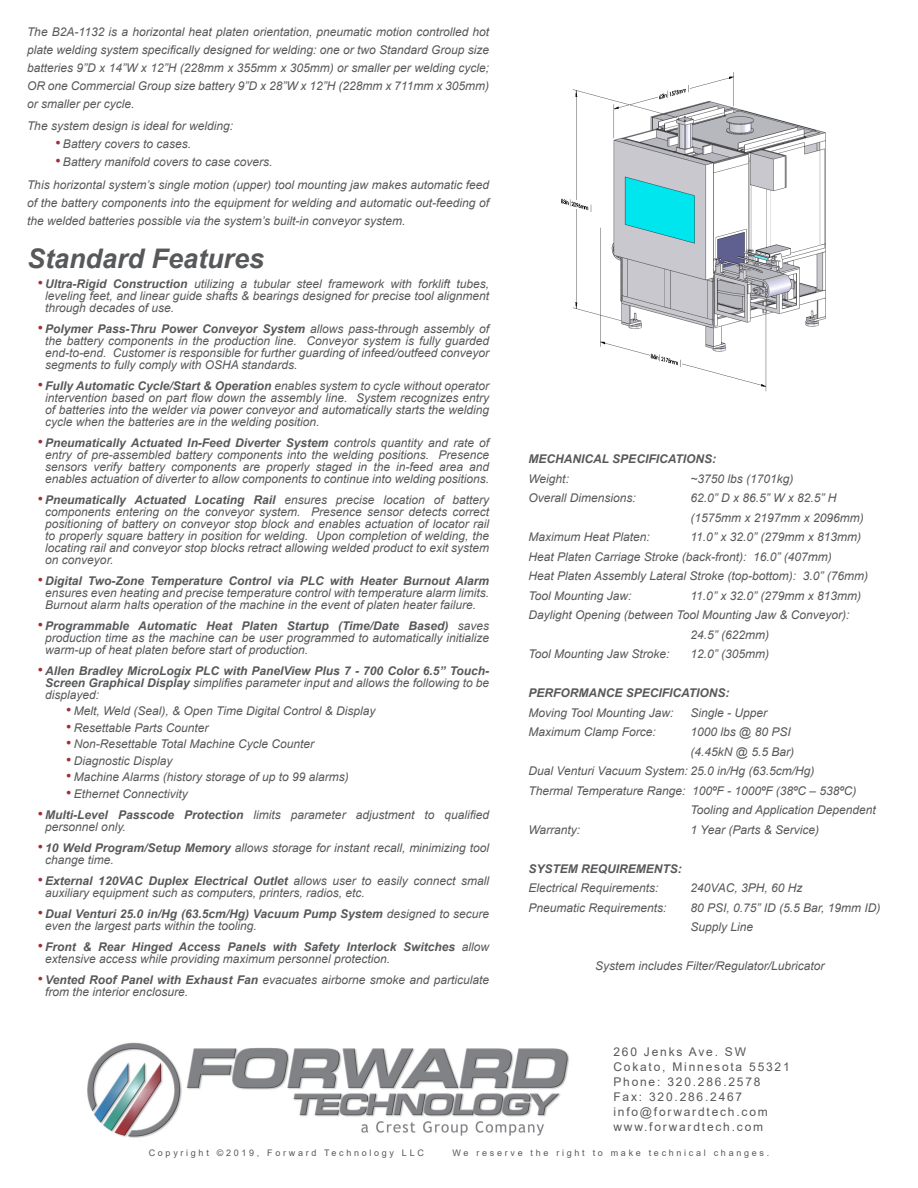
<style>
.page{position:relative;width:918px;height:1188px;background:#fff}
.page>*{position:absolute;margin:0;border:0;box-sizing:border-box;transform-origin:0 0}
.t1{font:italic 700 27px "Arial";color:#57585a}
.Standard_Features{font:italic 12px/12px "Arial";color:#57585a;text-align:justify}
.Specs{font:italic 12px "Arial";color:#57585a}
.Basic_Info{font:italic 12px/18px "Arial";color:#57585a;text-align:justify}
.Standard_Features-2{font:italic 700 12px/12px "Arial";color:#57585a;text-align:justify}
.Address{font:12px "Arial";letter-spacing:.15em;color:#57585a}
.Specs-2{font:italic 700 12px "Arial";color:#57585a}
.Standard_Features_Su{font:italic 12px "Arial";color:#57585a}
.Copyright{font:9px "Arial";letter-spacing:.3em;color:#57585a}
.s1{font-style:normal;font-size:15px;color:#9e2f3a}
.s2{font-weight:700}
.s3{font-weight:400;font-style:normal;font-size:15px;color:#9e2f3a}
.s4{font-weight:400}
</style>
<div class="page">
<img style="left:87px;top:1042px;width:482px;height:96px">
<img style="left:561px;top:72px;width:265px;height:320px">
<p class="Basic_Info" style="left:27px;top:23px;width:464px">The B2A-1132 is a horizontal heat platen orientation, pneumatic motion controlled hot plate welding system specifically designed for welding: one or two Standard Group size batteries 9”D x 14”W x 12”H (228mm x 355mm x 305mm) or smaller per welding cycle; OR one Commercial Group size battery 9”D x 28”W x 12”H (228mm x 711mm x 305mm) or smaller per cycle.</p>
<p class="Basic_Info" style="left:27px;top:117px;width:208px">The system design is ideal for welding:</p>
<p class="Standard_Features_Su" style="left:56px;top:136px;width:137px"><span class="s1">•</span> Battery covers to cases.</p>
<p class="Standard_Features_Su" style="left:56px;top:154px;width:218px"><span class="s1">•</span> Battery manifold covers to case covers.</p>
<p class="Basic_Info" style="left:27px;top:176px;width:464px">This horizontal system’s single motion (upper) tool mounting jaw makes automatic feed of the battery components into the equipment for welding and automatic out-feeding of the welded batteries possible via the system’s built-in conveyor system.</p>
<p class="t1" style="left:27px;top:241px;width:239px">Standard Features</p>
<p class="Standard_Features" style="left:45px;top:278px;width:445px;text-indent:-8px"><span class="s1">•</span> <span class="s2">Ultra-Rigid Construction</span> utilizing a tubular steel framework with forklift tubes, leveling feet, and linear guide shafts &amp; bearings designed for precise tool alignment through decades of use.</p>
<p class="Standard_Features" style="left:45px;top:323px;width:446px;text-indent:-8px"><span class="s1">•</span> <span class="s2">Polymer Pass-Thru Power Conveyor System</span> allows pass-through assembly of the battery components in the production line. Conveyor system is fully guarded end-to-end. Customer is responsible for further guarding of infeed/outfeed conveyor segments to fully comply with OSHA standards.</p>
<p class="Standard_Features" style="left:45px;top:380px;width:445px;text-indent:-8px"><span class="s1">•</span> <span class="s2">Fully Automatic Cycle/Start &amp; Operation</span> enables system to cycle without operator intervention based on part flow down the assembly line. System recognizes entry of batteries into the welder via power conveyor and automatically starts the welding cycle when the batteries are in the welding position.</p>
<p class="Standard_Features" style="left:45px;top:437px;width:446px;text-indent:-8px"><span class="s1">•</span> <span class="s2">Pneumatically Actuated In-Feed Diverter System</span> controls quantity and rate of entry of pre-assembled battery components into the welding positions. Presence sensors verify battery components are properly staged in the in-feed area and enables actuation of diverter to allow components to continue into welding positions.</p>
<p class="Standard_Features" style="left:45px;top:494px;width:446px;text-indent:-8px"><span class="s1">•</span> <span class="s2">Pneumatically Actuated Locating Rail</span> ensures precise location of battery components entering on the conveyor system. Presence sensor detects correct positioning of battery on conveyor stop block and enables actuation of locator rail to properly square battery in position for welding. Upon completion of welding, the locating rail and conveyor stop blocks retract allowing welded product to exit system on conveyor.</p>
<p class="Standard_Features" style="left:45px;top:575px;width:446px;text-indent:-8px"><span class="s1">•</span> <span class="s2">Digital Two-Zone Temperature Control via PLC with Heater Burnout Alarm </span>ensures even heating and precise temperature control with temperature alarm limits.<br>Burnout alarm halts operation of the machine in the event of platen heater failure.</p>
<p class="Standard_Features" style="left:45px;top:620px;width:446px;text-indent:-8px"><span class="s1">•</span> <span class="s2">Programmable Automatic Heat Platen Startup (Time/Date Based)</span> saves production time as the machine can be user programmed to automatically initialize warm-up of heat platen before start of production.</p>
<p class="Standard_Features-2" style="left:45px;top:665px;width:446px;text-indent:-8px"><span class="s3">•</span> Allen Bradley MicroLogix PLC with PanelView Plus 7 - 700 Color 6.5” Touch-Screen Graphical Display <span class="s4">simplifies parameter input and allows the following to be displayed:</span></p>
<p class="Standard_Features" style="left:66px;top:705px;width:311px"><span class="s1">•</span> Melt, Weld (Seal), &amp; Open Time Digital Control &amp; Display</p>
<p class="Standard_Features" style="left:66px;top:722px;width:144px"><span class="s1">•</span> Resettable Parts Counter</p>
<p class="Standard_Features" style="left:66px;top:738px;width:249px"><span class="s1">•</span> Non-Resettable Total Machine Cycle Counter</p>
<p class="Standard_Features" style="left:66px;top:755px;width:108px"><span class="s1">•</span> Diagnostic Display</p>
<p class="Standard_Features" style="left:66px;top:771px;width:284px"><span class="s1">•</span> Machine Alarms (history storage of up to 99 alarms)</p>
<p class="Standard_Features" style="left:66px;top:788px;width:123px"><span class="s1">•</span> Ethernet Connectivity</p>
<p class="Standard_Features" style="left:45px;top:809px;width:445px;text-indent:-8px"><span class="s1">•</span> <span class="s2">Multi-Level Passcode Protection</span> limits parameter adjustment to qualified personnel only.</p>
<p class="Standard_Features" style="left:45px;top:842px;width:445px;text-indent:-8px"><span class="s1">•</span> <span class="s2">10 Weld Program/Setup Memory</span> allows storage for instant recall, minimizing tool change time.</p>
<p class="Standard_Features" style="left:45px;top:875px;width:445px;text-indent:-8px"><span class="s1">•</span> <span class="s2">External 120VAC Duplex Electrical Outlet</span> allows user to easily connect small auxiliary equipment such as computers, printers, radios, etc.</p>
<p class="Standard_Features" style="left:45px;top:908px;width:446px;text-indent:-8px"><span class="s1">•</span> <span class="s2">Dual Venturi 25.0 in/Hg (63.5cm/Hg) Vacuum Pump System</span> designed to secure even the largest parts within the tooling.</p>
<p class="Standard_Features" style="left:45px;top:941px;width:445px;text-indent:-8px"><span class="s1">•</span> <span class="s2">Front &amp; Rear Hinged Access Panels with Safety Interlock Switches</span> allow extensive access while providing maximum personnel protection.</p>
<p class="Standard_Features" style="left:45px;top:974px;width:446px;text-indent:-8px"><span class="s1">•</span> <span class="s2">Vented Roof Panel with Exhaust Fan</span> evacuates airborne smoke and particulate from the interior enclosure.</p>
<p class="Specs-2" style="left:529px;top:451px;width:189px">MECHANICAL SPECIFICATIONS:</p>
<p class="Specs" style="left:529px;top:471px;width:42px">Weight:</p>
<p class="Specs" style="left:691px;top:471px;width:105px">~3750 lbs (1701kg)</p>
<p class="Specs" style="left:529px;top:490px;width:109px">Overall Dimensions:</p>
<p class="Specs" style="left:691px;top:490px;width:148px">62.0” D x 86.5” W x 82.5” H</p>
<p class="Specs" style="left:691px;top:510px;width:175px">(1575mm x 2197mm x 2096mm)</p>
<p class="Specs" style="left:529px;top:529px;width:123px">Maximum Heat Platen:</p>
<p class="Specs" style="left:691px;top:529px;width:172px">11.0” x 32.0” (279mm x 813mm)</p>
<p class="Specs" style="left:529px;top:549px;width:305px">Heat Platen Carriage Stroke (back-front): 16.0” (407mm)</p>
<p class="Specs" style="left:529px;top:568px;width:341px">Heat Platen Assembly Lateral Stroke (top-bottom): 3.0” (76mm)</p>
<p class="Specs" style="left:529px;top:588px;width:104px">Tool Mounting Jaw:</p>
<p class="Specs" style="left:691px;top:588px;width:172px">11.0” x 32.0” (279mm x 813mm)</p>
<p class="Specs" style="left:529px;top:607px;width:323px">Daylight Opening (between Tool Mounting Jaw &amp; Conveyor):</p>
<p class="Specs" style="left:691px;top:627px;width:80px">24.5” (622mm)</p>
<p class="Specs" style="left:529px;top:646px;width:142px">Tool Mounting Jaw Stroke:</p>
<p class="Specs" style="left:691px;top:646px;width:80px">12.0” (305mm)</p>
<p class="Specs-2" style="left:529px;top:685px;width:203px">PERFORMANCE SPECIFICATIONS:</p>
<p class="Specs" style="left:529px;top:705px;width:146px">Moving Tool Mounting Jaw:</p>
<p class="Specs" style="left:691px;top:705px;width:78px">Single - Upper</p>
<p class="Specs" style="left:529px;top:724px;width:129px">Maximum Clamp Force:</p>
<p class="Specs" style="left:691px;top:724px;width:102px">1000 lbs @ 80 PSI</p>
<p class="Specs" style="left:691px;top:744px;width:105px">(4.45kN @ 5.5 Bar)</p>
<p class="Specs" style="left:529px;top:763px;width:288px">Dual Venturi Vacuum System: 25.0 in/Hg (63.5cm/Hg)</p>
<p class="Specs" style="left:529px;top:783px;width:330px">Thermal Temperature Range: 100ºF - 1000ºF (38ºC – 538ºC)</p>
<p class="Specs" style="left:691px;top:802px;width:187px">Tooling and Application Dependent</p>
<p class="Specs" style="left:529px;top:822px;width:53px">Warranty:</p>
<p class="Specs" style="left:691px;top:822px;width:130px">1 Year (Parts &amp; Service)</p>
<p class="Specs-2" style="left:529px;top:860px;width:155px">SYSTEM REQUIREMENTS:</p>
<p class="Specs" style="left:529px;top:880px;width:132px">Electrical Requirements:</p>
<p class="Specs" style="left:691px;top:880px;width:114px">240VAC, 3PH, 60 Hz</p>
<p class="Specs" style="left:529px;top:900px;width:140px">Pneumatic Requirements:</p>
<p class="Specs" style="left:691px;top:900px;width:192px">80 PSI, 0.75” ID (5.5 Bar, 19mm ID)</p>
<p class="Specs" style="left:691px;top:919px;width:64px">Supply Line</p>
<p class="Specs" style="left:595px;top:958px;width:231px">System includes Filter/Regulator/Lubricator</p>
<p class="Address" style="left:613px;top:1044px;width:134px">260 Jenks Ave. SW</p>
<p class="Address" style="left:613px;top:1059px;width:178px">Cokato, Minnesota 55321</p>
<p class="Address" style="left:613px;top:1074px;width:149px">Phone: 320.286.2578</p>
<p class="Address" style="left:613px;top:1089px;width:130px">Fax: 320.286.2467</p>
<p class="Address" style="left:613px;top:1104px;width:156px">info@forwardtech.com</p>
<p class="Address" style="left:613px;top:1119px;width:151px">www.forwardtech.com</p>
<p class="Copyright" style="left:149px;top:1147px;width:277px">Copyright ©2019, Forward Technology LLC</p>
<p class="Copyright" style="left:453px;top:1147px;width:318px">We reserve the right to make technical changes.</p>
</div>
